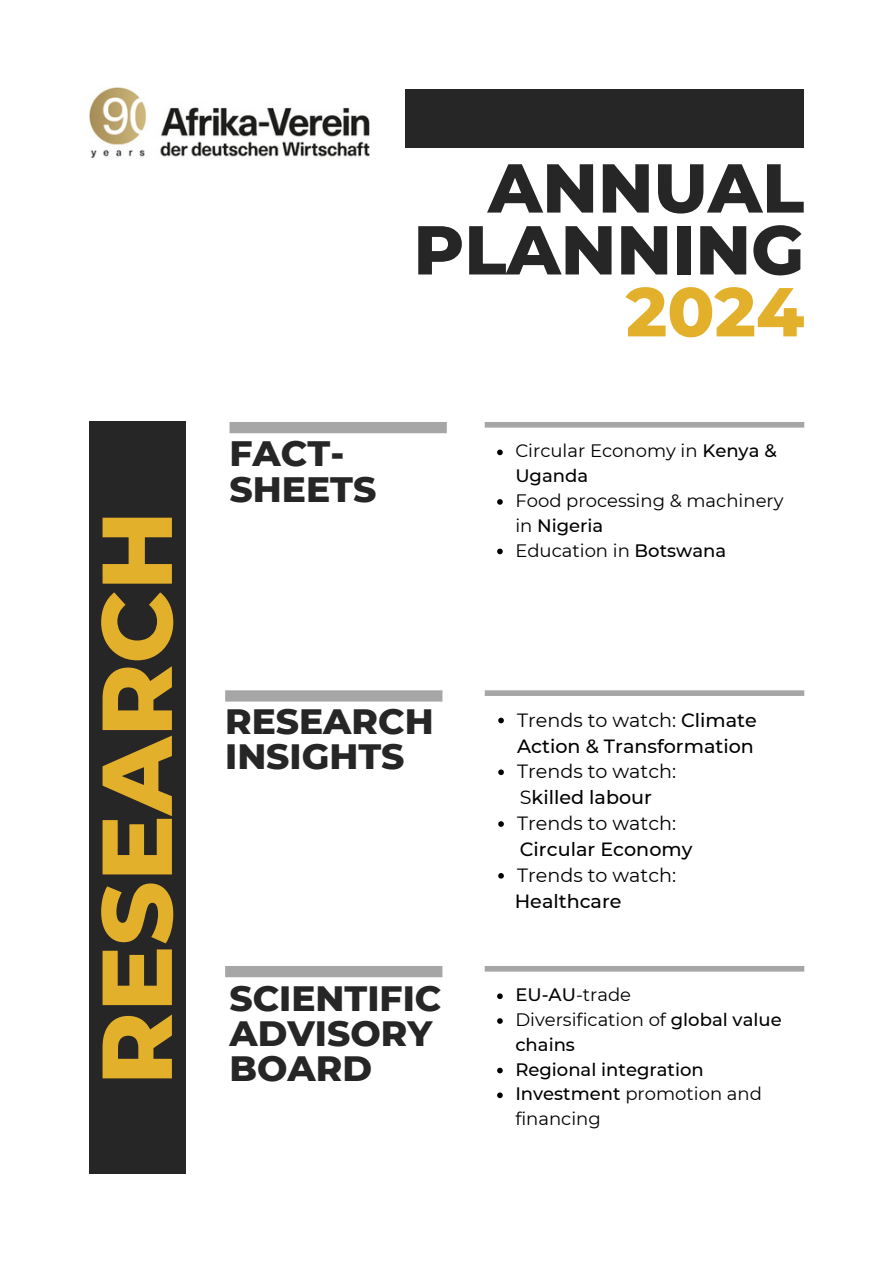
<style>
.page{position:relative;width:894px;height:1264px;background:#fff}
.page>*{position:absolute;margin:0;border:0;box-sizing:border-box;transform-origin:0 0}
.t1{font:800 99px "Montserrat";color:#e3b02b}
.t2{font:800 69px/61.8px "Montserrat";color:#272626;text-align:right}
.t3{font:800 36px/36px "Montserrat";color:#272626}
.t4{font:800 35.85px/34.8px "Montserrat";color:#272626}
.t5{font:500 19.05px/25.8px "Montserrat";color:#000}
.t6{font:19.05px "Montserrat";color:#000}
.t7{font:18px/24.8px "Montserrat";color:#000}
.t8{font:500 18px "Montserrat";color:#000}
.s1{color:#e3b02b}
.s2{font-weight:500}
.s3{font-weight:400}
</style>
<div class="page">
<div style="left:405px;top:89px;width:399px;height:59px;background:#272626"></div>
<div style="left:89px;top:422px;width:97px;height:752px;background:#272626"></div>
<div style="left:229px;top:422px;width:217px;height:11px;background:#a6a6a6"></div>
<div style="left:484px;top:422px;width:320px;height:5px;background:#a6a6a6"></div>
<div style="left:225px;top:690px;width:217px;height:11px;background:#a6a6a6"></div>
<div style="left:484px;top:690px;width:320px;height:6px;background:#a6a6a6"></div>
<div style="left:225px;top:966px;width:217px;height:11px;background:#a6a6a6"></div>
<div style="left:484px;top:966px;width:320px;height:5px;background:#a6a6a6"></div>
<svg style="left:497px;top:449px;width:5px;height:6px"></svg>
<svg style="left:497px;top:499px;width:5px;height:5px"></svg>
<svg style="left:497px;top:548px;width:5px;height:6px"></svg>
<svg style="left:498px;top:717px;width:5px;height:6px"></svg>
<svg style="left:498px;top:769px;width:5px;height:6px"></svg>
<svg style="left:498px;top:821px;width:5px;height:5px"></svg>
<svg style="left:498px;top:873px;width:5px;height:5px"></svg>
<svg style="left:497px;top:993px;width:5px;height:6px"></svg>
<svg style="left:497px;top:1018px;width:5px;height:5px"></svg>
<svg style="left:497px;top:1067px;width:5px;height:6px"></svg>
<svg style="left:497px;top:1092px;width:5px;height:6px"></svg>
<img style="left:89px;top:88px;width:280px;height:71px">
<h2 class="t1" style="left:76px;top:1085px;width:576px;rotate:-90deg">RESEARCH</h2>
<p class="t2" style="left:413px;top:157px;width:392px">ANNUAL<br>PLANNING<br><span class="s1">2024</span></p>
<h1 class="t3" style="left:229px;top:435px;width:148px">FACT-<br>SHEETS</h1>
<h3 class="t7" style="left:515px;top:438px;width:263px">Circular Economy in <span class="s2">Kenya &amp;<br>Uganda</span></h3>
<p class="t7" style="left:515px;top:488px;width:269px">Food processing &amp; machinery in <span class="s2">Nigeria</span></p>
<p class="t7" style="left:515px;top:537px;width:212px">Education in <span class="s2">Botswana</span></p>
<p class="t4" style="left:225px;top:704px;width:210px">RESEARCH<br>INSIGHTS</p>
<h3 class="t5" style="left:517px;top:707px;width:241px"><span class="s3">Trends to watch:</span> Climate<br>Action &amp; Transformation</h3>
<p class="t6" style="left:517px;top:760px;width:160px">Trends to watch:</p>
<p class="t5" style="left:519px;top:784px;width:134px"><span class="s3">S</span>killed labour</p>
<p class="t6" style="left:517px;top:811px;width:160px">Trends to watch:</p>
<p class="t5" style="left:519px;top:836px;width:174px">Circular Economy</p>
<h4 class="t6" style="left:517px;top:863px;width:160px">Trends to watch:</h4>
<p class="t5" style="left:514px;top:888px;width:108px">Healthcare</p>
<h4 class="t4" style="left:229px;top:980px;width:213px">SCIENTIFIC<br>ADVISORY<br>BOARD</h4>
<h3 class="t7" style="left:515px;top:982px;width:117px"><span class="s2">EU-AU</span>-trade</h3>
<p class="t7" style="left:515px;top:1007px;width:268px">Diversification of <span class="s2">global value chains</span></p>
<p class="t8" style="left:515px;top:1058px;width:190px">Regional integration</p>
<p class="t7" style="left:515px;top:1081px;width:248px"><span class="s2">Investment</span> promotion and financing</p>
</div>
